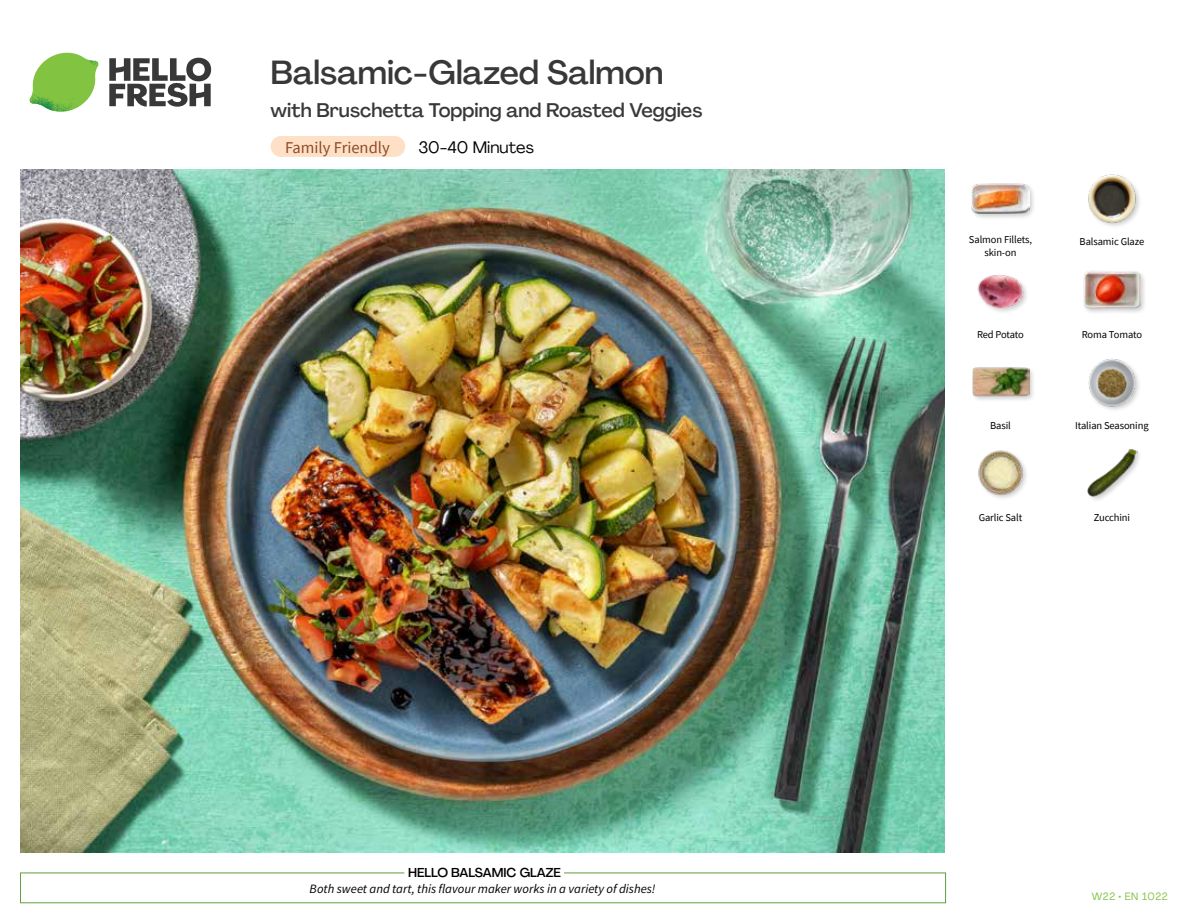
<style>
.page{position:relative;width:1188px;height:918px;background:#fff}
.page>*{position:absolute;margin:0;border:0;box-sizing:border-box;transform-origin:0 0}
.t1{font:500 33px "Agrandir";color:#383839}
.t2{font:500 19.5px "Agrandir";color:#383839}
.t3{font:16.5px "Source Sans Pro";color:#8e4b25}
.t4{font:16.5px "Agrandir";color:#000}
.t5{font:italic 12.75px "Source Sans Pro";color:#000}
.t6{font:500 12.75px "Agrandir";color:#000}
.t7{font:10.5px/13.5px "Source Sans Pro";letter-spacing:-.01em;color:#000;text-align:center}
.t8{font:10.5px "Agrandir";letter-spacing:.05em;color:#82c341}
</style>
<div class="page">
<svg style="left:109px;top:57px;width:102px;height:50px"></svg>
<svg style="left:34px;top:53px;width:62px;height:40px"></svg>
<img style="left:67px;top:53px;width:32px;height:26px">
<img style="left:33px;top:75px;width:59px;height:11px">
<img style="left:29px;top:79px;width:61px;height:33px">
<img style="left:65px;top:86px;width:27px;height:25px">
<div style="left:20px;top:873px;width:926px;height:30px;border:1px solid #609f43"></div>
<div style="left:404px;top:865px;width:160px;height:15px;background:#fff"></div>
<img style="left:21px;top:170px;width:924px;height:682px">
<div style="left:1087px;top:448px;width:56px;height:54px;background:#000;opacity:.2"></div>
<img style="left:1087px;top:448px;width:50px;height:50px">
<img style="left:978px;top:450px;width:48px;height:48px">
<img style="left:1088px;top:358px;width:51px;height:52px">
<div style="left:972px;top:366px;width:63px;height:37px;background:#000;opacity:.2"></div>
<img style="left:972px;top:366px;width:57px;height:37px">
<div style="left:1082px;top:270px;width:65px;height:45px;background:#000;opacity:.2"></div>
<img style="left:1083px;top:270px;width:58px;height:45px">
<img style="left:977px;top:275px;width:50px;height:37px">
<img style="left:1088px;top:174px;width:52px;height:52px">
<div style="left:970px;top:182px;width:66px;height:38px;background:#000;opacity:.2"></div>
<img style="left:972px;top:182px;width:57px;height:38px">
<div style="left:271px;top:136px;width:134px;height:21px;background:#fee0c6;border-radius:10px"></div>
<h1 class="t1" style="left:271px;top:52px;width:394px">Balsamic-Glazed Salmon</h1>
<h2 class="t2" style="left:271px;top:98px;width:433px">with Bruschetta Topping and Roasted Veggies</h2>
<h3 class="t4" style="left:418px;top:137px;width:117px">30-40 Minutes</h3>
<h3 class="t3" style="left:285px;top:137px;width:106px">Family Friendly</h3>
<p class="t6" style="left:408px;top:864px;width:154px">HELLO BALSAMIC GLAZE</p>
<p class="t5" style="left:310px;top:881px;width:347px">Both sweet and tart, this flavour maker works in a variety of dishes!</p>
<p class="t7" style="left:969px;top:232px;width:64px">Salmon Fillets, skin-on</p>
<p class="t7" style="left:1080px;top:235px;width:66px">Balsamic Glaze</p>
<p class="t7" style="left:977px;top:328px;width:48px">Red Potato</p>
<p class="t7" style="left:1082px;top:328px;width:62px">Roma Tomato</p>
<p class="t7" style="left:990px;top:419px;width:22px">Basil</p>
<p class="t7" style="left:1075px;top:419px;width:75px">Italian Seasoning</p>
<p class="t7" style="left:979px;top:511px;width:45px">Garlic Salt</p>
<p class="t7" style="left:1094px;top:511px;width:38px">Zucchini</p>
<p class="t8" style="left:1092px;top:890px;width:78px">W22 • EN 1022</p>
</div>
